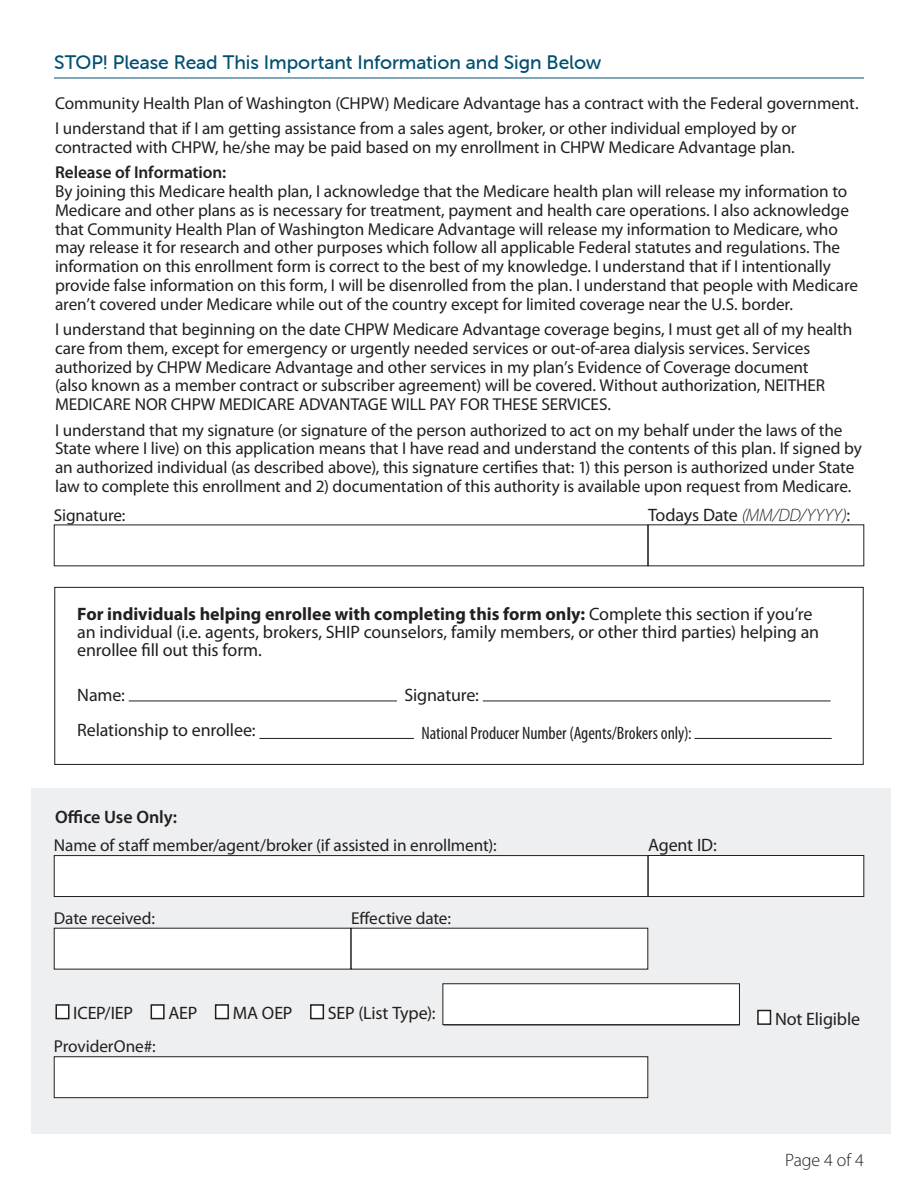
<style>
.page{position:relative;width:918px;height:1188px;background:#fff}
.page>*{position:absolute;margin:0;border:0;box-sizing:border-box;transform-origin:0 0}
.t1{font:19.5px "Museo Sans Rounded 500";color:#024f72}
.t2{font:18px/18px "Myriad Pro";letter-spacing:-.01em;color:#231f20}
.t3{font:condensed 18px "Myriad Pro";letter-spacing:-.005em;color:#231f20}
.t4{font:italic 300 18px "Myriad Pro";letter-spacing:.015em;color:#231f20}
.t5{font:600 18px "Myriad Pro";letter-spacing:-.005em;color:#231f20}
.t6{font:300 18px "Myriad Pro";letter-spacing:-.01em;color:#231f20}
.t7{font:17.25px/18.8px "Myriad Pro";letter-spacing:-.005em;color:#231f20}
.s1{font-weight:600}
.s2{font-weight:400;font-style:normal}
.s3{font-weight:700}
</style>
<div class="page">
<div style="left:31px;top:789px;width:860px;height:345px;background:#edeff0"></div>
<hr style="left:54px;top:78px;width:810px;height:1px;background:#024f72">
<div style="left:54px;top:928px;width:297px;height:41px;background:#fff"></div>
<div style="left:351px;top:928px;width:297px;height:41px;background:#fff"></div>
<div style="left:648px;top:855px;width:216px;height:42px;background:#fff"></div>
<div style="left:648px;top:855px;width:216px;height:42px;border:1px solid #231f20"></div>
<div style="left:54px;top:856px;width:594px;height:41px;background:#fff"></div>
<div style="left:54px;top:855px;width:594px;height:42px;border:1px solid #231f20"></div>
<div style="left:54px;top:1057px;width:594px;height:41px;background:#fff"></div>
<div style="left:54px;top:1057px;width:594px;height:41px;border:1px solid #231f20"></div>
<div style="left:56px;top:1005px;width:13px;height:14px;background:#fff"></div>
<div style="left:55px;top:1004px;width:15px;height:15px;border:2px solid #231f20"></div>
<div style="left:758px;top:1011px;width:12px;height:13px;background:#fff"></div>
<div style="left:757px;top:1010px;width:14px;height:15px;border:2px solid #231f20"></div>
<div style="left:151px;top:1005px;width:13px;height:14px;background:#fff"></div>
<div style="left:151px;top:1004px;width:14px;height:15px;border:2px solid #231f20"></div>
<div style="left:216px;top:1005px;width:12px;height:14px;background:#fff"></div>
<div style="left:215px;top:1004px;width:14px;height:15px;border:2px solid #231f20"></div>
<div style="left:311px;top:1005px;width:12px;height:14px;background:#fff"></div>
<div style="left:310px;top:1004px;width:14px;height:15px;border:2px solid #231f20"></div>
<div style="left:443px;top:984px;width:296px;height:41px;background:#fff"></div>
<div style="left:443px;top:984px;width:297px;height:41px;border:1px solid #231f20"></div>
<hr style="left:444px;top:1025px;width:296px;height:1px;background:#231f20">
<hr style="left:129px;top:701px;width:268px;height:1px;background:#231f20">
<hr style="left:483px;top:701px;width:348px;height:1px;background:#231f20">
<hr style="left:259px;top:738px;width:155px;height:1px;background:#231f20">
<hr style="left:694px;top:738px;width:138px;height:1px;background:#231f20">
<div style="left:54px;top:587px;width:810px;height:178px;border:1px solid #231f20"></div>
<p class="t1" style="left:54px;top:51px;width:549px">STOP! Please Read This Important Information and Sign Below</p>
<p class="t7" style="left:55px;top:94px;width:805px">Community Health Plan of Washington (CHPW) Medicare Advantage has a contract with the Federal government.</p>
<p class="t7" style="left:55px;top:119px;width:743px">I understand that if I am getting assistance from a sales agent, broker, or other individual employed by or contracted with CHPW, he/she may be paid based on my enrollment in CHPW Medicare Advantage plan.</p>
<p class="t7" style="left:55px;top:164px;width:805px"><span class="s1">Release of Information:<br></span>By joining this Medicare health plan, I acknowledge that the Medicare health plan will release my information to Medicare and other plans as is necessary for treatment, payment and health care operations. I also acknowledge that Community Health Plan of Washington Medicare Advantage will release my information to Medicare, who may release it for research and other purposes which follow all applicable Federal statutes and regulations. The information on this enrollment form is correct to the best of my knowledge. I understand that if I intentionally provide false information on this form, I will be disenrolled from the plan. I understand that people with Medicare aren’t covered under Medicare while out of the country except for limited coverage near the U.S. border.</p>
<p class="t7" style="left:55px;top:320px;width:799px">I understand that beginning on the date CHPW Medicare Advantage coverage begins, I must get all of my health care from them, except for emergency or urgently needed services or out-of-area dialysis services. Services authorized by CHPW Medicare Advantage and other services in my plan’s Evidence of Coverage document<br>(also known as a member contract or subscriber agreement) will be covered. Without authorization, NEITHER MEDICARE NOR CHPW MEDICARE ADVANTAGE WILL PAY FOR THESE SERVICES.</p>
<p class="t7" style="left:55px;top:421px;width:808px">I understand that my signature (or signature of the person authorized to act on my behalf under the laws of the State where I live) on this application means that I have read and understand the contents of this plan. If signed by an authorized individual (as described above), this signature certifies that: 1) this person is authorized under State law to complete this enrollment and 2) documentation of this authority is available upon request from Medicare.</p>
<p class="t7" style="left:54px;top:506px;width:73px">Signature:</p>
<p class="t4" style="left:648px;top:505px;width:204px"><span class="s2">Todays Date</span> (MM/DD/YYYY)<span class="s2">:</span></p>
<p class="t2" style="left:77px;top:606px;width:743px"><span class="s3">For individuals helping enrollee with completing this form only:</span> Complete this section if you’re an individual (i.e. agents, brokers, SHIP counselors, family members, or other third parties) helping an enrollee fill out this form.</p>
<p class="t2" style="left:77px;top:686px;width:49px">Name:</p>
<p class="t2" style="left:405px;top:686px;width:76px">Signature:</p>
<p class="t2" style="left:77px;top:721px;width:180px">Relationship to enrollee:</p>
<p class="t3" style="left:422px;top:723px;width:272px">National Producer Number (Agents/Brokers only):</p>
<p class="t5" style="left:55px;top:807px;width:123px">Office Use Only:</p>
<p class="t7" style="left:54px;top:836px;width:444px">Name of staff member/agent/broker (if assisted in enrollment):</p>
<p class="t2" style="left:648px;top:837px;width:70px">Agent ID:</p>
<p class="t7" style="left:54px;top:909px;width:103px">Date received:</p>
<p class="t7" style="left:351px;top:909px;width:101px">Effective date:</p>
<p class="t2" style="left:168px;top:1005px;width:30px">AEP</p>
<p class="t2" style="left:233px;top:1005px;width:61px">MA OEP</p>
<p class="t2" style="left:328px;top:1005px;width:109px">SEP (List Type):</p>
<p class="t2" style="left:73px;top:1005px;width:61px">ICEP/IEP</p>
<p class="t2" style="left:775px;top:1010px;width:87px">Not Eligible</p>
<p class="t7" style="left:54px;top:1038px;width:103px">ProviderOne#:</p>
<p class="t6" style="left:785px;top:1150px;width:80px">Page 4 of 4</p>
</div>
